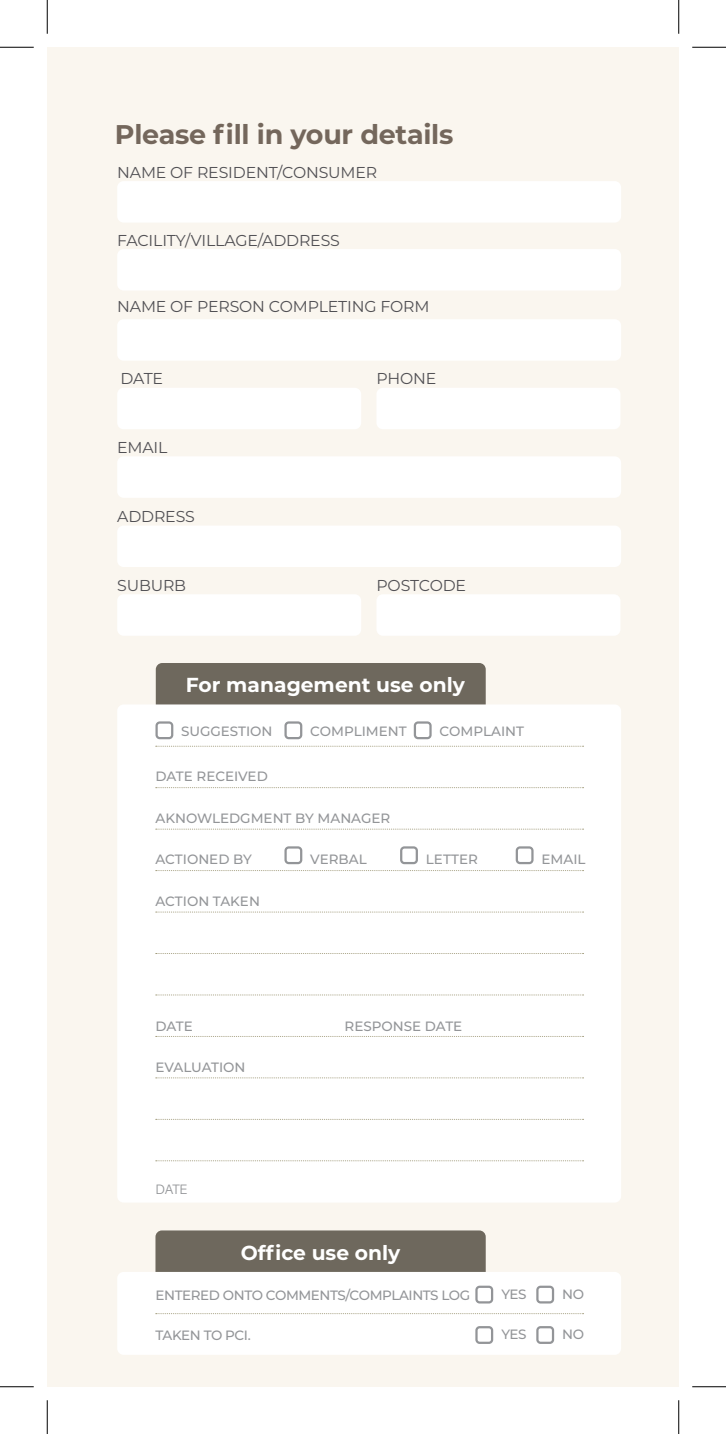
<style>
.page{position:relative;width:726px;height:1434px;background:#fff}
.page>*{position:absolute;margin:0;border:0;box-sizing:border-box;transform-origin:0 0}
.t1{font:700 27px "Montserrat";letter-spacing:-.01em;color:#74675c}
.t2{font:700 20.25px "Montserrat";color:#fff}
.t3{font:15.75px "Montserrat";letter-spacing:-.01em;color:#515054}
.t4{font:500 13.5px "Montserrat";color:#939598}
.t5{font:500 13.5px "Montserrat";letter-spacing:-.03em;color:#939598}
.t6{font:13.5px "Acumin Variable Concept";color:#939598}
</style>
<div class="page">
<div style="left:47px;top:47px;width:632px;height:1340px;background:#faf6ef"></div>
<div style="left:156px;top:663px;width:330px;height:67px;background:#6e685d;border-radius:6px"></div>
<div style="left:155px;top:1230px;width:331px;height:68px;background:#6e685d;border-radius:6px"></div>
<div style="left:117px;top:704px;width:504px;height:498px;background:#fff;border-radius:6px"></div>
<div style="left:117px;top:1272px;width:504px;height:83px;background:#fff;border-radius:6px"></div>
<div style="left:117px;top:181px;width:504px;height:42px;background:#fff;border-radius:6px"></div>
<div style="left:117px;top:249px;width:504px;height:41px;background:#fff;border-radius:6px"></div>
<div style="left:117px;top:319px;width:504px;height:42px;background:#fff;border-radius:6px"></div>
<div style="left:117px;top:456px;width:504px;height:42px;background:#fff;border-radius:6px"></div>
<div style="left:117px;top:526px;width:504px;height:41px;background:#fff;border-radius:6px"></div>
<div style="left:117px;top:388px;width:244px;height:41px;background:#fff;border-radius:6px"></div>
<div style="left:117px;top:594px;width:244px;height:42px;background:#fff;border-radius:6px"></div>
<div style="left:376px;top:388px;width:244px;height:41px;background:#fff;border-radius:6px"></div>
<div style="left:376px;top:594px;width:244px;height:42px;background:#fff;border-radius:6px"></div>
<svg style="left:156px;top:787px;width:428px;height:1px"></svg>
<svg style="left:156px;top:746px;width:428px;height:1px"></svg>
<svg style="left:156px;top:1313px;width:428px;height:1px"></svg>
<svg style="left:156px;top:829px;width:428px;height:1px"></svg>
<svg style="left:156px;top:870px;width:428px;height:1px"></svg>
<svg style="left:156px;top:912px;width:428px;height:1px"></svg>
<svg style="left:156px;top:953px;width:428px;height:1px"></svg>
<svg style="left:156px;top:995px;width:428px;height:1px"></svg>
<svg style="left:156px;top:1036px;width:428px;height:1px"></svg>
<svg style="left:156px;top:1077px;width:428px;height:1px"></svg>
<svg style="left:156px;top:1119px;width:428px;height:1px"></svg>
<svg style="left:156px;top:1160px;width:428px;height:1px"></svg>
<div style="left:155px;top:721px;width:18px;height:18px;border:2px solid #939598;border-radius:3px"></div>
<div style="left:475px;top:1286px;width:18px;height:17px;border:2px solid #939598;border-radius:3px"></div>
<div style="left:475px;top:1326px;width:18px;height:18px;border:2px solid #939598;border-radius:3px"></div>
<div style="left:536px;top:1286px;width:18px;height:17px;border:2px solid #939598;border-radius:3px"></div>
<div style="left:536px;top:1326px;width:18px;height:18px;border:2px solid #939598;border-radius:3px"></div>
<div style="left:284px;top:721px;width:18px;height:18px;border:2px solid #939598;border-radius:3px"></div>
<div style="left:284px;top:846px;width:18px;height:18px;border:2px solid #939598;border-radius:3px"></div>
<div style="left:400px;top:846px;width:18px;height:18px;border:2px solid #939598;border-radius:3px"></div>
<div style="left:516px;top:846px;width:18px;height:18px;border:2px solid #939598;border-radius:3px"></div>
<div style="left:414px;top:721px;width:18px;height:18px;border:2px solid #939598;border-radius:3px"></div>
<hr style="left:0;top:47px;width:34px;height:1px;background:#000">
<hr style="left:692px;top:47px;width:34px;height:1px;background:#000">
<hr style="left:0;top:1386px;width:34px;height:1px;background:#000">
<hr style="left:692px;top:1386px;width:34px;height:1px;background:#000">
<hr style="left:47px;top:0;width:1px;height:34px;background:#000">
<hr style="left:47px;top:1400px;width:1px;height:34px;background:#000">
<hr style="left:678px;top:0;width:1px;height:34px;background:#000">
<hr style="left:678px;top:1400px;width:1px;height:34px;background:#000">
<p class="t1" style="left:115px;top:115px;width:340px">Please fill in your details</p>
<p class="t3" style="left:117px;top:161px;width:261px">NAME OF RESIDENT/CONSUMER</p>
<p class="t3" style="left:117px;top:229px;width:224px">FACILITY/VILLAGE/ADDRESS</p>
<p class="t3" style="left:117px;top:296px;width:314px">NAME OF PERSON COMPLETING FORM</p>
<p class="t3" style="left:120px;top:368px;width:44px">DATE</p>
<p class="t3" style="left:117px;top:436px;width:52px">EMAIL</p>
<p class="t3" style="left:117px;top:506px;width:79px">ADDRESS</p>
<p class="t3" style="left:117px;top:574px;width:70px">SUBURB</p>
<p class="t3" style="left:376px;top:368px;width:61px">PHONE</p>
<p class="t3" style="left:376px;top:574px;width:91px">POSTCODE</p>
<p class="t2" style="left:186px;top:670px;width:280px">For management use only</p>
<p class="t4" style="left:181px;top:722px;width:93px">SUGGESTION</p>
<p class="t4" style="left:155px;top:767px;width:114px">DATE RECEIVED</p>
<p class="t4" style="left:310px;top:722px;width:98px">COMPLIMENT</p>
<p class="t4" style="left:440px;top:722px;width:86px">COMPLAINT</p>
<p class="t4" style="left:155px;top:809px;width:236px">AKNOWLEDGMENT BY MANAGER</p>
<p class="t4" style="left:155px;top:850px;width:98px">ACTIONED BY</p>
<p class="t4" style="left:155px;top:892px;width:106px">ACTION TAKEN</p>
<p class="t4" style="left:310px;top:850px;width:58px">VERBAL</p>
<p class="t4" style="left:426px;top:850px;width:53px">LETTER</p>
<p class="t4" style="left:542px;top:850px;width:46px">EMAIL</p>
<p class="t4" style="left:155px;top:1016px;width:39px">DATE</p>
<p class="t4" style="left:155px;top:1057px;width:92px">EVALUATION</p>
<p class="t6" style="left:155px;top:1180px;width:34px">DATE</p>
<p class="t4" style="left:345px;top:1016px;width:119px">RESPONSE DATE</p>
<p class="t2" style="left:241px;top:1238px;width:161px">Office use only</p>
<p class="t5" style="left:155px;top:1286px;width:316px">ENTERED ONTO COMMENTS/COMPLAINTS LOG</p>
<p class="t4" style="left:501px;top:1285px;width:27px">YES</p>
<p class="t4" style="left:501px;top:1325px;width:27px">YES</p>
<p class="t5" style="left:155px;top:1326px;width:97px">TAKEN TO PCI.</p>
<p class="t4" style="left:562px;top:1285px;width:23px">NO</p>
<p class="t4" style="left:562px;top:1325px;width:23px">NO</p>
</div>
